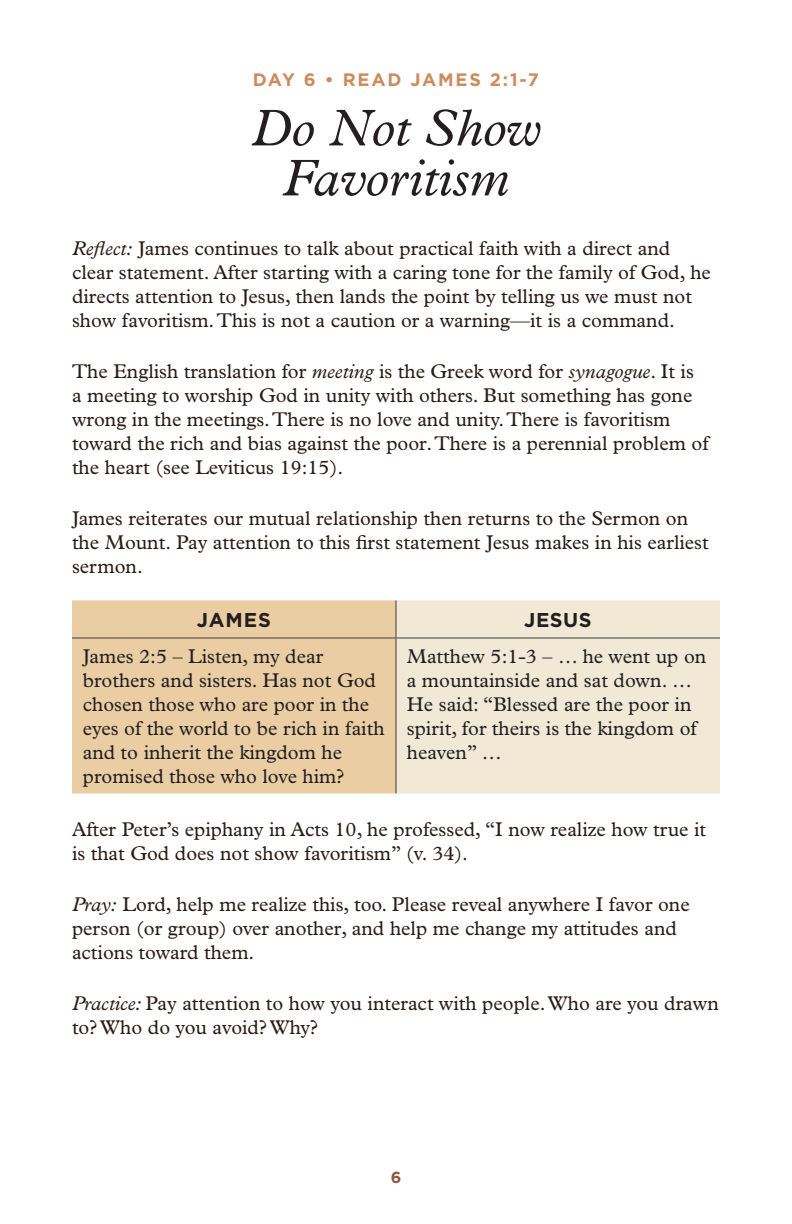
<style>
.page{position:relative;width:792px;height:1224px;background:#fff}
.page>*{position:absolute;margin:0;border:0;box-sizing:border-box;transform-origin:0 0}
.t1{font:italic 52px/50px "Plantin MT Pro";color:#231f20;text-align:center}
.Paragraph{font:20px/24px "Plantin MT Pro";color:#2a1c18}
.t2{font:20px/24px "Plantin MT Pro";color:#231f20}
.Table_Heading{font:700 20px "Gotham";letter-spacing:.025em;color:#231f20}
.Day__Reference{font:700 18px "Gotham";letter-spacing:.1em;color:#cc8c5d}
.t3{font:700 16px "Gotham";color:#8f583e}
.s1{font-style:italic}
</style>
<div class="page">
<div style="left:72px;top:600px;width:324px;height:194px;background:#eacda3"></div>
<div style="left:396px;top:600px;width:324px;height:194px;background:#f1e8d5"></div>
<hr style="left:396px;top:600px;width:1px;height:37px;background:#3c3f3e">
<hr style="left:72px;top:637px;width:324px;height:1px;background:#3c3f3e">
<hr style="left:396px;top:637px;width:324px;height:1px;background:#3c3f3e">
<hr style="left:396px;top:638px;width:1px;height:155px;background:#3c3f3e">
<p class="Day__Reference" style="left:253px;top:68px;width:288px">DAY 6 • READ JAMES 2:1-7</p>
<p class="t1" style="left:251px;top:103px;width:292px">Do Not Show<br>Favoritism</p>
<p class="Paragraph" style="left:72px;top:237px;width:640px"><span class="s1">Reflect:</span> James continues to talk about practical faith with a direct and clear statement. After starting with a caring tone for the family of God, he directs attention to Jesus, then lands the point by telling us we must not show favoritism. This is not a caution or a warning—it is a command.</p>
<p class="Paragraph" style="left:72px;top:360px;width:638px">The English translation for <span class="s1">meeting</span> is the Greek word for <span class="s1">synagogue</span>. It is<br>a meeting to worship God in unity with others. But something has gone wrong in the meetings. There is no love and unity. There is favoritism toward the rich and bias against the poor. There is a perennial problem of the heart (see Leviticus 19:15).</p>
<p class="Paragraph" style="left:72px;top:507px;width:638px">James reiterates our mutual relationship then returns to the Sermon on the Mount. Pay attention to this first statement Jesus makes in his earliest sermon.</p>
<p class="Table_Heading" style="left:197px;top:607px;width:76px">JAMES</p>
<p class="Table_Heading" style="left:524px;top:607px;width:69px">JESUS</p>
<p class="t2" style="left:83px;top:644px;width:303px">James 2:5 – Listen, my dear brothers and sisters. Has not God chosen those who are poor in the eyes of the world to be rich in faith and to inherit the kingdom he promised those who love him?</p>
<p class="t2" style="left:407px;top:644px;width:301px">Matthew 5:1-3 – … he went up on a mountainside and sat down. …<br>He said: “Blessed are the poor in spirit, for theirs is the kingdom of heaven” …</p>
<p class="Paragraph" style="left:72px;top:818px;width:636px">After Peter’s epiphany in Acts 10, he professed, “I now realize how true it is that God does not show favoritism” (v. 34).</p>
<p class="Paragraph" style="left:72px;top:893px;width:619px"><span class="s1">Pray:</span> Lord, help me realize this, too. Please reveal anywhere I favor one person (or group) over another, and help me change my attitudes and actions toward them.</p>
<p class="Paragraph" style="left:72px;top:992px;width:648px"><span class="s1">Practice:</span> Pay attention to how you interact with people. Who are you drawn to? Who do you avoid? Why?</p>
<p class="t3" style="left:391px;top:1167px;width:12px">6</p>
</div>
